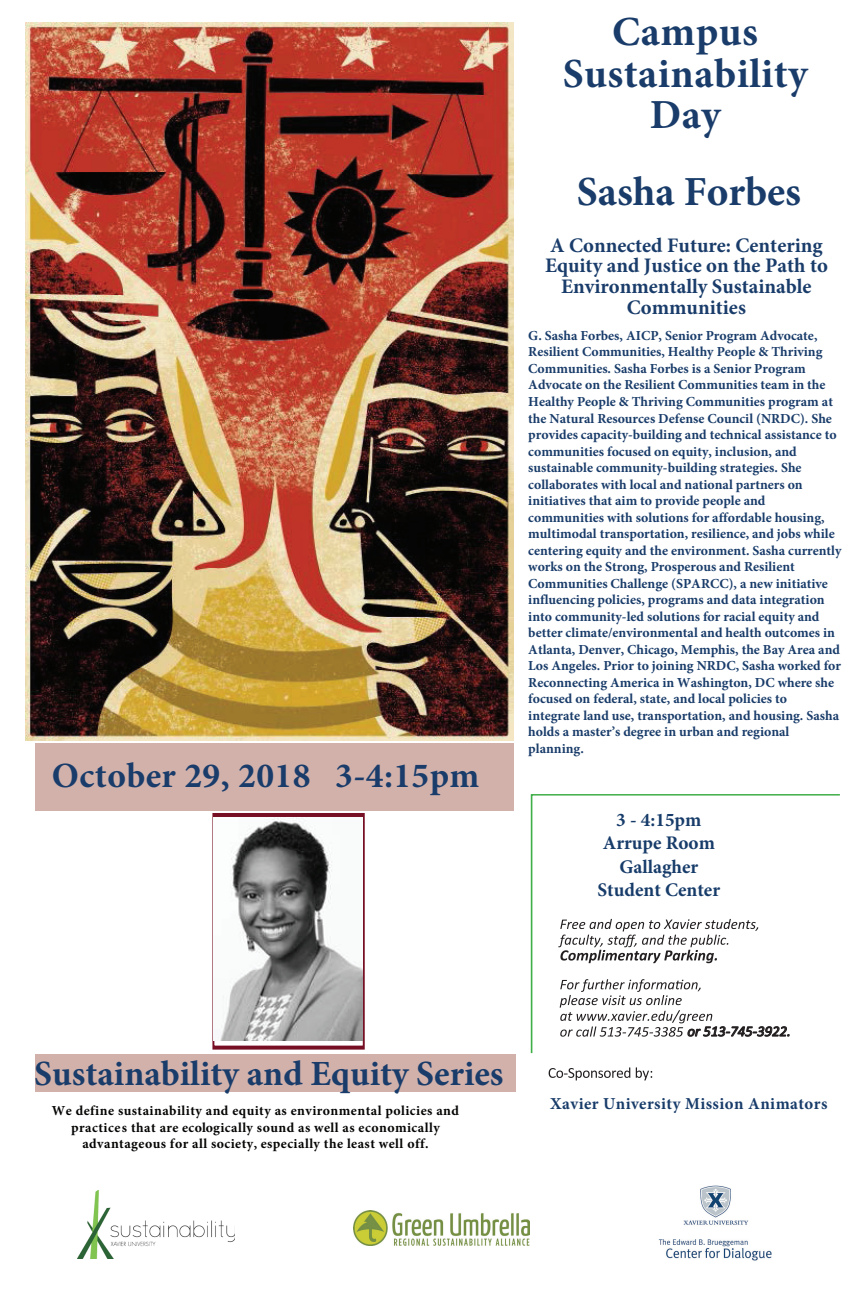
<style>
.page{position:relative;width:864px;height:1296px;background:#fff}
.page>*{position:absolute;margin:0;border:0;box-sizing:border-box;transform-origin:0 0}
.t1{font:700 41.35px/41.6px "Minion Pro";letter-spacing:.01em;color:#193c6a;text-align:center}
.t2{font:700 35.45px "Minion Pro";color:#193c6a}
.t3{font:700 20.65px/20.6px "Minion Pro";color:#193c6a;text-align:center}
.t4{font:700 19.25px/23.2px "Minion Pro";color:#173c6a;text-align:center}
.t5{font:700 16.75px "Minion Pro";letter-spacing:.025em;color:#183c6a}
.t6{font:italic 14.75px "Calibri";color:#231f20}
.t7{font:700 13.8px/16.5px "Minion Pro";color:#193c6a}
.t8{font:700 13.8px/16.4px "Minion Pro";letter-spacing:.035em;color:#050604;text-align:center}
</style>
<div class="page">
<img style="left:77px;top:1190px;width:158px;height:69px">
<img style="left:658px;top:1185px;width:114px;height:76px">
<div style="left:35px;top:1054px;width:480px;height:38px;background:#d2b1ab"></div>
<div style="left:35px;top:743px;width:479px;height:68px;background:#d2b1ab"></div>
<img style="left:25px;top:22px;width:488px;height:718px">
<svg style="left:530px;top:794px;width:310px;height:260px"></svg>
<svg style="left:558px;top:919px;width:200px;height:44px"></svg>
<svg style="left:549px;top:1067px;width:81px;height:14px"></svg>
<svg style="left:636px;top:1067px;width:16px;height:14px"></svg>
<img style="left:354px;top:1211px;width:176px;height:34px">
<div style="left:212px;top:814px;width:153px;height:235px;border:3px solid #770f24"></div>
<svg style="left:560px;top:979px;width:229px;height:59px"></svg>
<img style="left:213px;top:818px;width:150px;height:223px">
<h2 class="t2" style="left:52px;top:750px;width:429px">October 29, 2018 3-4:15pm</h2>
<h1 class="t1" style="left:563px;top:10px;width:246px">Campus<br>Sustainability<br>Day</h1>
<h1 class="t1" style="left:577px;top:171px;width:226px">Sasha Forbes</h1>
<h3 class="t3" style="left:545px;top:234px;width:284px">A Connected Future: Centering<br>Equity and Justice on the Path to<br>Environmentally Sustainable<br>Communities</h3>
<p class="t7" style="left:528px;top:327px;width:315px">G. Sasha Forbes, AICP, Senior Program Advocate, Resilient Communities, Healthy People &amp; Thriving Communities. Sasha Forbes is a Senior Program Advocate on the Resilient Communities team in the Healthy People &amp; Thriving Communities program at the Natural Resources Defense Council (NRDC). She provides capacity-building and technical assistance to communities focused on equity, inclusion, and sustainable community-building strategies. She collaborates with local and national partners on initiatives that aim to provide people and communities with solutions for affordable housing, multimodal transportation, resilience, and jobs while centering equity and the environment. Sasha currently works on the Strong, Prosperous and Resilient Communities Challenge (SPARCC), a new initiative influencing policies, programs and data integration into community-led solutions for racial equity and better climate/environmental and health outcomes in Atlanta, Denver, Chicago, Memphis, the Bay Area and Los Angeles. Prior to joining NRDC, Sasha worked for Reconnecting America in Washington, DC where she focused on federal, state, and local policies to integrate land use, transportation, and housing. Sasha holds a master’s degree in urban and regional planning.</p>
<h3 class="t4" style="left:598px;top:808px;width:124px">3 - 4:15pm<br>Arrupe Room<br>Gallagher<br>Student Center</h3>
<h2 class="t2" style="left:34px;top:1048px;width:471px">Sustainability and Equity Series</h2>
<p class="t8" style="left:52px;top:1102px;width:409px">We define sustainability and equity as environmental policies and practices that are ecologically sound as well as economically advantageous for all society, especially the least well off.</p>
<p class="t6" style="left:687px;top:1022px;width:105px">or 513-745-3922.</p>
<p class="t5" style="left:550px;top:1092px;width:279px">Xavier University Mission Animators</p>
</div>
